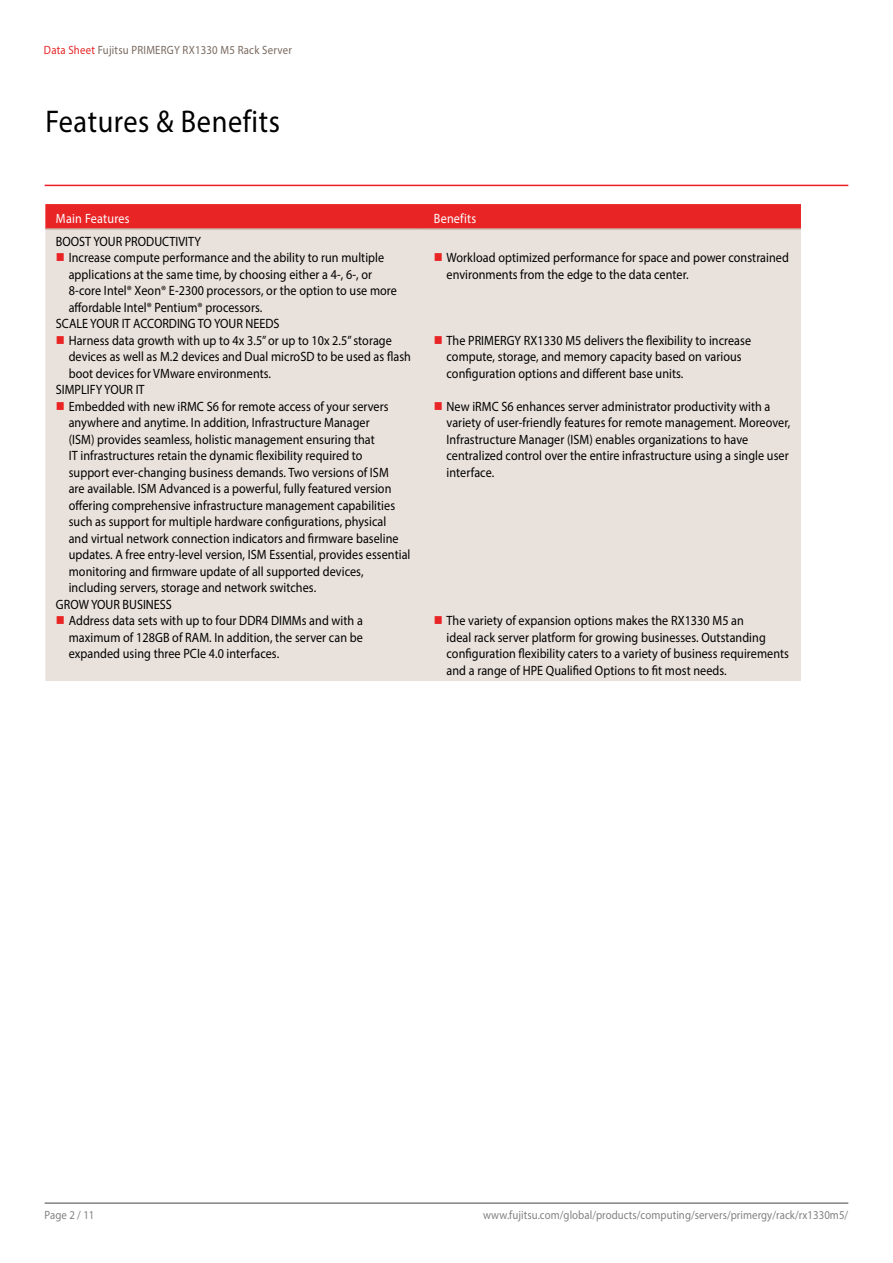
<style>
.page{position:relative;width:893px;height:1263px;background:#fff}
.page>*{position:absolute;margin:0;border:0;box-sizing:border-box;transform-origin:0 0}
.t1{font:31.5px "Myriad Pro";letter-spacing:.02em;color:#000;scale:.9 1}
.t2{font:13.5px/16.5px "Myriad Pro";letter-spacing:.005em;color:#000;scale:.9 1}
.t3{font:13.5px "Myriad Pro";letter-spacing:.02em;color:#fff;scale:.9 1}
.t4{font:12px "Myriad Pro";letter-spacing:.005em;color:#818280;scale:.9 1}
.t5{font:12px "Myriad Pro";letter-spacing:.02em;color:#79695e;scale:.9 1}
.s1{color:#e92425}
</style>
<div class="page">
<hr style="left:45px;top:1202px;width:803px;height:2px;background:#818280">
<div style="left:45px;top:204px;width:756px;height:24px;background:#e92425"></div>
<div style="left:45px;top:230px;width:756px;height:451px;background:#e9e1db"></div>
<hr style="left:45px;top:228px;width:378px;height:2px;background:#c9bbb0">
<hr style="left:423px;top:228px;width:378px;height:2px;background:#c9bbb0">
<hr style="left:45px;top:185px;width:803px;height:1px;background:#ed1d24">
<svg style="left:57px;top:253px;width:7px;height:8px"></svg>
<svg style="left:435px;top:253px;width:7px;height:8px"></svg>
<svg style="left:57px;top:336px;width:7px;height:8px"></svg>
<svg style="left:435px;top:336px;width:7px;height:8px"></svg>
<svg style="left:57px;top:402px;width:7px;height:8px"></svg>
<svg style="left:435px;top:402px;width:7px;height:8px"></svg>
<svg style="left:57px;top:616px;width:7px;height:8px"></svg>
<svg style="left:435px;top:616px;width:7px;height:8px"></svg>
<p class="t5" style="left:44px;top:43px;width:277px"><span class="s1">Data Sheet</span> Fujitsu PRIMERGY RX1330 M5 Rack Server</p>
<h1 class="t1" style="left:45px;top:102px;width:262px">Features &amp; Benefits</h1>
<p class="t3" style="left:56px;top:210px;width:83px">Main Features</p>
<p class="t3" style="left:434px;top:210px;width:49px">Benefits</p>
<p class="t2" style="left:69px;top:233px;width:366px;text-indent:-13px">BOOST YOUR PRODUCTIVITY<br>Increase compute performance and the ability to run multiple applications at the same time, by choosing either a 4-, 6-, or 8-core Intel® Xeon® E-2300 processors, or the option to use more affordable Intel® Pentium® processors.</p>
<p class="t2" style="left:447px;top:249px;width:382px">Workload optimized performance for space and power constrained environments from the edge to the data center.</p>
<p class="t2" style="left:69px;top:315px;width:382px;text-indent:-13px">SCALE YOUR IT ACCORDING TO YOUR NEEDS<br>Harness data growth with up to 4x 3.5” or up to 10x 2.5” storage devices as well as M.2 devices and Dual microSD to be used as flash boot devices for VMware environments.</p>
<p class="t2" style="left:69px;top:381px;width:381px;text-indent:-13px">SIMPLIFY YOUR IT<br>Embedded with new iRMC S6 for remote access of your servers anywhere and anytime. In addition, Infrastructure Manager<br>(ISM) provides seamless, holistic management ensuring that<br>IT infrastructures retain the dynamic flexibility required to<br>support ever-changing business demands. Two versions of ISM<br>are available. ISM Advanced is a powerful, fully featured version offering comprehensive infrastructure management capabilities such as support for multiple hardware configurations, physical<br>and virtual network connection indicators and firmware baseline updates. A free entry-level version, ISM Essential, provides essential monitoring and firmware update of all supported devices, including servers, storage and network switches.</p>
<p class="t2" style="left:69px;top:596px;width:328px;text-indent:-13px">GROW YOUR BUSINESS<br>Address data sets with up to four DDR4 DIMMs and with a maximum of 128GB of RAM. In addition, the server can be expanded using three PCIe 4.0 interfaces.</p>
<p class="t2" style="left:447px;top:332px;width:340px">The PRIMERGY RX1330 M5 delivers the flexibility to increase compute, storage, and memory capacity based on various configuration options and different base units.</p>
<p class="t2" style="left:447px;top:398px;width:383px">New iRMC S6 enhances server administrator productivity with a variety of user-friendly features for remote management. Moreover, Infrastructure Manager (ISM) enables organizations to have centralized control over the entire infrastructure using a single user interface.</p>
<p class="t2" style="left:447px;top:612px;width:382px">The variety of expansion options makes the RX1330 M5 an<br>ideal rack server platform for growing businesses. Outstanding configuration flexibility caters to a variety of business requirements and a range of HPE Qualified Options to fit most needs.</p>
<p class="t4" style="left:45px;top:1207px;width:57px">Page 2 / 11</p>
<p class="t4" style="left:483px;top:1207px;width:407px">www.fujitsu.com/global/products/computing/servers/primergy/rack/rx1330m5/</p>
</div>
